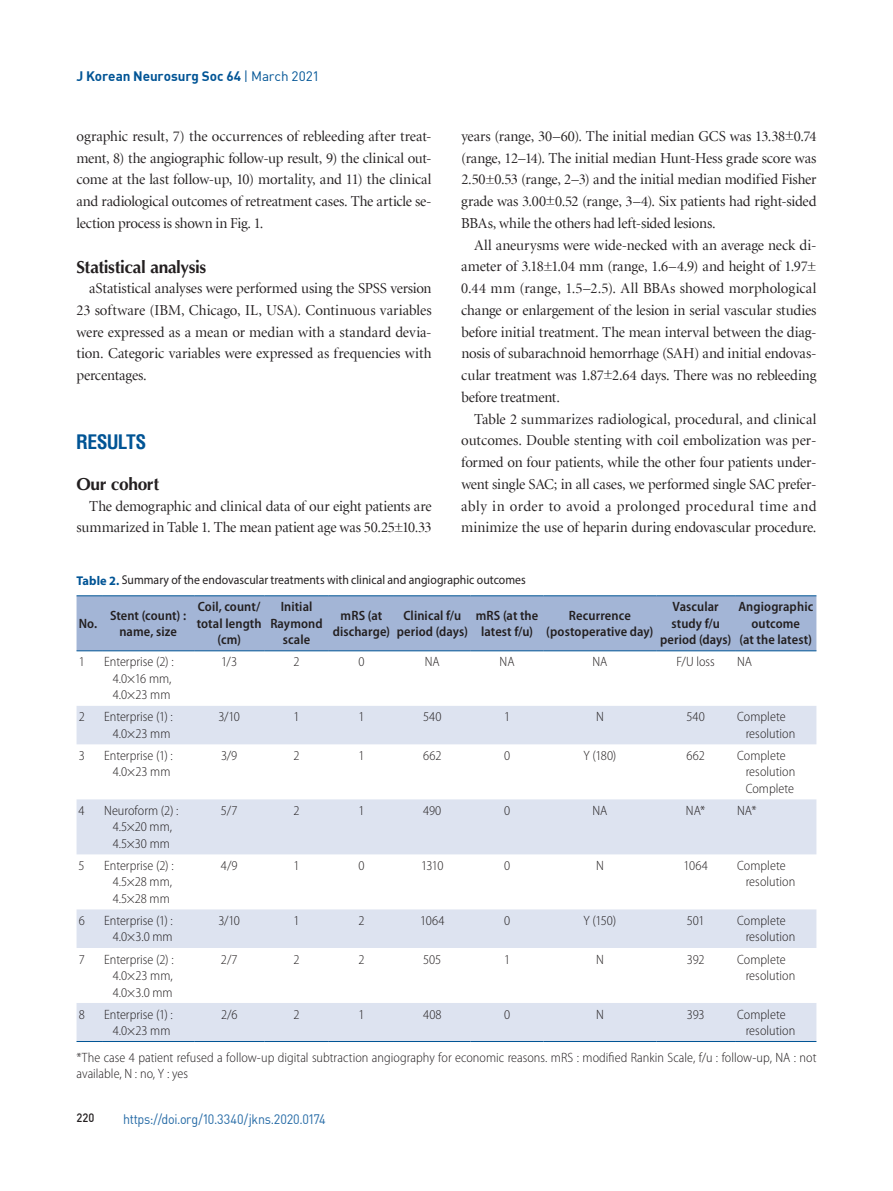
<style>
.page{position:relative;width:893px;height:1191px;background:#fff}
.page>*{position:absolute;margin:0;border:0;box-sizing:border-box;transform-origin:0 0}
.t1{font:700 condensed 19.5px "Helvetica";letter-spacing:-.04em;color:#005495}
.t2{font:700 17.25px "Optima";letter-spacing:-.02em;color:#231f20}
.t3{font:15px/21.8px "Minion LT Display";letter-spacing:-.01em;color:#231f20;text-align:justify}
.t4{font:300 semi-condensed 13.5px/16.5px "Myriad Pro";color:#231f20;text-align:center}
.t5{font:600 semi-condensed 13.5px/16.5px "Myriad Pro";letter-spacing:.01em;color:#231f20;text-align:center}
.t6{font:13.5px "DIN";letter-spacing:-.02em;color:#2369a5;scale:.93 1}
.t7{font:700 13.5px "DIN";letter-spacing:-.005em;color:#005495}
.t8{font:12.75px "Myriad Pro";color:#231f20;scale:.92 1}
.t9{font:12px "Dinmed";color:#231f20;scale:.93 1}
.s1{font-weight:400}
.s2{font-weight:700;color:#005495}
</style>
<div class="page">
<svg style="left:77px;top:706px;width:739px;height:335px;fill:#dde3f0"></svg>
<div style="left:77px;top:595px;width:739px;height:56px;background:#a3b5d6"></div>
<hr style="left:102px;top:650px;width:92px;height:1px;background:#005495">
<hr style="left:194px;top:650px;width:70px;height:1px;background:#005495">
<hr style="left:264px;top:650px;width:65px;height:1px;background:#005495">
<hr style="left:329px;top:650px;width:65px;height:1px;background:#005495">
<hr style="left:394px;top:650px;width:77px;height:1px;background:#005495">
<hr style="left:471px;top:650px;width:73px;height:1px;background:#005495">
<hr style="left:544px;top:650px;width:112px;height:1px;background:#005495">
<hr style="left:656px;top:650px;width:79px;height:1px;background:#005495">
<hr style="left:735px;top:650px;width:81px;height:1px;background:#005495">
<svg style="left:77px;top:1041px;width:25px;height:1px"></svg>
<hr style="left:102px;top:1041px;width:92px;height:1px;background:#005495">
<hr style="left:194px;top:1041px;width:70px;height:1px;background:#005495">
<hr style="left:264px;top:1041px;width:65px;height:1px;background:#005495">
<hr style="left:329px;top:1041px;width:65px;height:1px;background:#005495">
<hr style="left:394px;top:1041px;width:77px;height:1px;background:#005495">
<hr style="left:471px;top:1041px;width:73px;height:1px;background:#005495">
<hr style="left:544px;top:1041px;width:112px;height:1px;background:#005495">
<hr style="left:656px;top:1041px;width:79px;height:1px;background:#005495">
<hr style="left:735px;top:1041px;width:81px;height:1px;background:#005495">
<p class="t7" style="left:76px;top:68px;width:245px">J Korean Neurosurg Soc 64 <span class="s1">| March 2021</span></p>
<p class="t3" style="left:76px;top:126px;width:357px">ographic result, 7) the occurrences of rebleeding after treat&shy;ment, 8) the angiographic follow-up result, 9) the clinical out&shy;come at the last follow-up, 10) mortality, and 11) the clinical and radiological outcomes of retreatment cases. The article se&shy;lection process is shown in Fig. 1.</p>
<p class="t2" style="left:76px;top:256px;width:131px">Statistical analysis</p>
<p class="t3" style="left:76px;top:278px;width:357px;text-indent:13px">aStatistical analyses were performed using the SPSS version 23 software (IBM, Chicago, IL, USA). Continuous variables were expressed as a mean or median with a standard devia&shy;tion. Categoric variables were expressed as frequencies with percentages.</p>
<p class="t3" style="left:461px;top:126px;width:357px">years (range, 30–60). The initial median GCS was 13.38±0.74 (range, 12–14). The initial median Hunt-Hess grade score was 2.50±0.53 (range, 2–3) and the initial median modified Fisher grade was 3.00±0.52 (range, 3–4). Six patients had right-sided BBAs, while the others had left-sided lesions.</p>
<p class="t3" style="left:461px;top:234px;width:357px;text-indent:13px">All aneurysms were wide-necked with an average neck di&shy;ameter of 3.18±1.04 mm (range, 1.6–4.9) and height of 1.97± 0.44 mm (range, 1.5–2.5). All BBAs showed morphological change or enlargement of the lesion in serial vascular studies before initial treatment. The mean interval between the diag&shy;nosis of subarachnoid hemorrhage (SAH) and initial endovas&shy;cular treatment was 1.87±2.64 days. There was no rebleeding before treatment.</p>
<p class="t3" style="left:461px;top:408px;width:357px;text-indent:13px">Table 2 summarizes radiological, procedural, and clinical outcomes. Double stenting with coil embolization was per&shy;formed on four patients, while the other four patients under&shy;went single SAC; in all cases, we performed single SAC prefer&shy;ably in order to avoid a prolonged procedural time and minimize the use of heparin during endovascular procedure.</p>
<p class="t8" style="left:77px;top:572px;width:490px"><span class="s2">Table 2.</span> Summary of the endovascular treatments with clinical and angiographic outcomes</p>
<p class="t5" style="left:79px;top:615px;width:20px">No.</p>
<p class="t5" style="left:110px;top:606px;width:78px">Stent (count) : name, size</p>
<p class="t5" style="left:197px;top:598px;width:66px">Coil, count/ total length (cm)</p>
<p class="t5" style="left:270px;top:598px;width:54px">Initial<br>Raymond scale</p>
<p class="t5" style="left:333px;top:606px;width:59px">mRS (at discharge)</p>
<p class="t5" style="left:397px;top:606px;width:73px">Clinical f/u period (days)</p>
<p class="t5" style="left:476px;top:606px;width:64px">mRS (at the latest f/u)</p>
<p class="t5" style="left:546px;top:606px;width:109px">Recurrence (postoperative day)</p>
<p class="t5" style="left:660px;top:598px;width:73px">Vascular study f/u period (days)</p>
<p class="t5" style="left:738px;top:598px;width:76px">Angiographic outcome<br>(at the latest)</p>
<p class="t4" style="left:79px;top:653px;width:8px">1</p>
<p class="t4" style="left:104px;top:653px;width:71px">Enterprise (2) :<br>4.0×16 mm,<br>4.0×23 mm</p>
<p class="t4" style="left:221px;top:653px;width:18px">1/3</p>
<p class="t4" style="left:294px;top:653px;width:8px">2</p>
<p class="t4" style="left:358px;top:653px;width:8px">0</p>
<p class="t4" style="left:425px;top:653px;width:16px">NA</p>
<p class="t4" style="left:500px;top:653px;width:16px">NA</p>
<p class="t4" style="left:592px;top:653px;width:16px">NA</p>
<p class="t4" style="left:676px;top:653px;width:40px">F/U loss</p>
<p class="t4" style="left:737px;top:653px;width:16px">NA</p>
<p class="t4" style="left:79px;top:708px;width:8px">2</p>
<p class="t4" style="left:104px;top:708px;width:70px">Enterprise (1) :<br>4.0×23 mm</p>
<p class="t4" style="left:218px;top:708px;width:23px">3/10</p>
<p class="t4" style="left:294px;top:708px;width:8px">1</p>
<p class="t4" style="left:358px;top:708px;width:8px">1</p>
<p class="t4" style="left:423px;top:708px;width:20px">540</p>
<p class="t4" style="left:504px;top:708px;width:8px">1</p>
<p class="t4" style="left:596px;top:708px;width:9px">N</p>
<p class="t4" style="left:686px;top:708px;width:20px">540</p>
<p class="t4" style="left:746px;top:708px;width:51px;text-align:left;text-indent:-9px">Complete resolution</p>
<p class="t4" style="left:79px;top:747px;width:8px">3</p>
<p class="t4" style="left:104px;top:747px;width:70px">Enterprise (1) :<br>4.0×23 mm</p>
<p class="t4" style="left:221px;top:747px;width:18px">3/9</p>
<p class="t4" style="left:294px;top:747px;width:8px">2</p>
<p class="t4" style="left:358px;top:747px;width:8px">1</p>
<p class="t4" style="left:423px;top:747px;width:20px">662</p>
<p class="t4" style="left:504px;top:747px;width:8px">0</p>
<p class="t4" style="left:583px;top:747px;width:35px">Y (180)</p>
<p class="t4" style="left:687px;top:747px;width:20px">662</p>
<p class="t4" style="left:746px;top:747px;width:51px;text-align:left;text-indent:-9px">Complete resolution<br>Complete</p>
<p class="t4" style="left:79px;top:802px;width:8px">4</p>
<p class="t4" style="left:104px;top:802px;width:76px">Neuroform (2) :<br>4.5×20 mm,<br>4.5×30 mm</p>
<p class="t4" style="left:221px;top:802px;width:18px">5/7</p>
<p class="t4" style="left:293px;top:802px;width:8px">2</p>
<p class="t4" style="left:358px;top:802px;width:8px">1</p>
<p class="t4" style="left:423px;top:802px;width:20px">490</p>
<p class="t4" style="left:504px;top:802px;width:8px">0</p>
<p class="t4" style="left:592px;top:802px;width:16px">NA</p>
<p class="t4" style="left:686px;top:802px;width:21px">NA*</p>
<p class="t4" style="left:737px;top:802px;width:21px">NA*</p>
<p class="t4" style="left:79px;top:857px;width:8px">5</p>
<p class="t4" style="left:104px;top:857px;width:71px">Enterprise (2) :<br>4.5×28 mm,<br>4.5×28 mm</p>
<p class="t4" style="left:221px;top:857px;width:18px">4/9</p>
<p class="t4" style="left:293px;top:857px;width:8px">1</p>
<p class="t4" style="left:358px;top:857px;width:8px">0</p>
<p class="t4" style="left:421px;top:857px;width:24px">1310</p>
<p class="t4" style="left:504px;top:857px;width:8px">0</p>
<p class="t4" style="left:596px;top:857px;width:9px">N</p>
<p class="t4" style="left:683px;top:857px;width:26px">1064</p>
<p class="t4" style="left:746px;top:857px;width:51px;text-align:left;text-indent:-9px">Complete resolution</p>
<p class="t4" style="left:79px;top:912px;width:8px">6</p>
<p class="t4" style="left:104px;top:912px;width:70px;text-align:right">Enterprise (1) :<br>4.0×3.0 mm</p>
<p class="t4" style="left:218px;top:912px;width:23px">3/10</p>
<p class="t4" style="left:294px;top:912px;width:8px">1</p>
<p class="t4" style="left:358px;top:912px;width:8px">2</p>
<p class="t4" style="left:420px;top:912px;width:26px">1064</p>
<p class="t4" style="left:504px;top:912px;width:8px">0</p>
<p class="t4" style="left:584px;top:912px;width:34px">Y (150)</p>
<p class="t4" style="left:687px;top:912px;width:19px">501</p>
<p class="t4" style="left:746px;top:912px;width:51px;text-align:left;text-indent:-9px">Complete resolution</p>
<p class="t4" style="left:79px;top:950px;width:8px">7</p>
<p class="t4" style="left:104px;top:950px;width:71px">Enterprise (2) :<br>4.0×23 mm,<br>4.0×3.0 mm</p>
<p class="t4" style="left:221px;top:950px;width:18px">2/7</p>
<p class="t4" style="left:294px;top:950px;width:8px">2</p>
<p class="t4" style="left:358px;top:950px;width:8px">2</p>
<p class="t4" style="left:423px;top:950px;width:20px">505</p>
<p class="t4" style="left:504px;top:950px;width:8px">1</p>
<p class="t4" style="left:596px;top:950px;width:9px">N</p>
<p class="t4" style="left:687px;top:950px;width:19px">392</p>
<p class="t4" style="left:746px;top:950px;width:51px;text-align:left;text-indent:-9px">Complete resolution</p>
<p class="t4" style="left:79px;top:1005px;width:8px">8</p>
<p class="t4" style="left:104px;top:1005px;width:70px">Enterprise (1) :<br>4.0×23 mm</p>
<p class="t4" style="left:221px;top:1005px;width:18px">2/6</p>
<p class="t4" style="left:294px;top:1005px;width:8px">2</p>
<p class="t4" style="left:358px;top:1005px;width:8px">1</p>
<p class="t4" style="left:423px;top:1005px;width:20px">408</p>
<p class="t4" style="left:504px;top:1005px;width:8px">0</p>
<p class="t4" style="left:596px;top:1005px;width:9px">N</p>
<p class="t4" style="left:687px;top:1005px;width:19px">393</p>
<p class="t4" style="left:746px;top:1005px;width:51px;text-align:left;text-indent:-9px">Complete resolution</p>
<p class="t4" style="left:77px;top:1048px;width:741px;text-align:left">*The case 4 patient refused a follow-up digital subtraction angiography for economic reasons. mRS : modified Rankin Scale, f/u : follow-up, NA : not available, N : no, Y : yes</p>
<h1 class="t1" style="left:76px;top:429px;width:72px">RESULTS</h1>
<p class="t2" style="left:76px;top:473px;width:84px">Our cohort</p>
<p class="t3" style="left:76px;top:495px;width:357px;text-align:right">The demographic and clinical data of our eight patients are summarized in Table 1. The mean patient age was 50.25±10.33</p>
<p class="t9" style="left:77px;top:1109px;width:21px">220</p>
<p class="t6" style="left:123px;top:1110px;width:219px">https://doi.org/10.3340/jkns.2020.0174</p>
</div>
